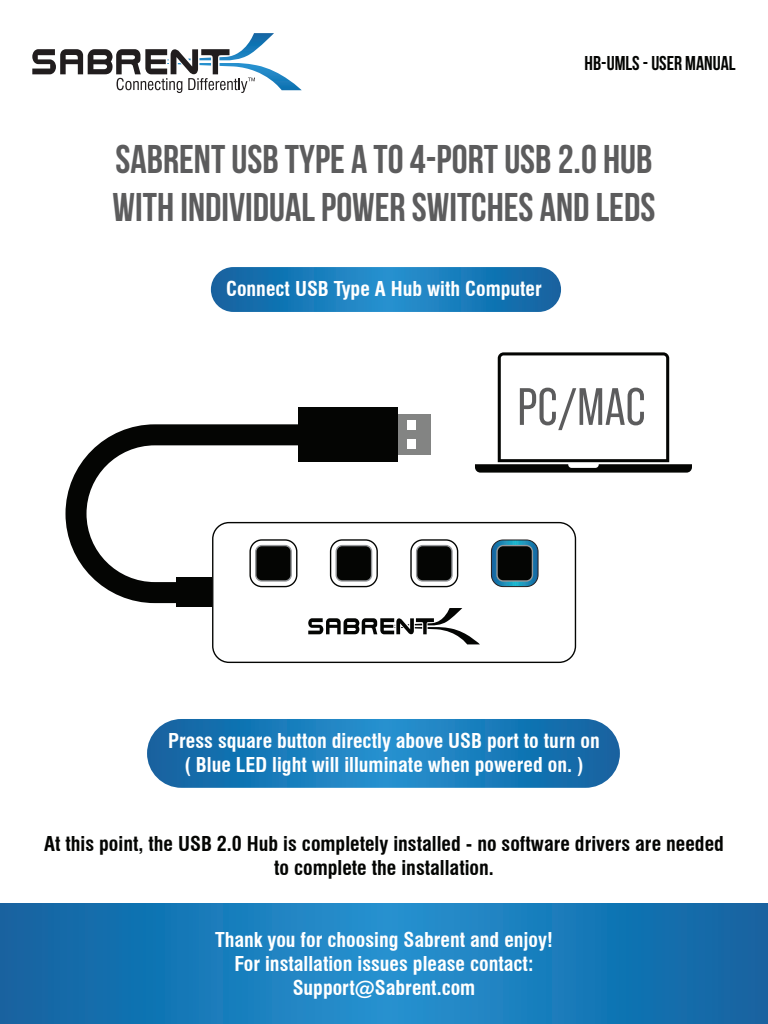
<style>
.page{position:relative;width:768px;height:1024px;background:#fff}
.page>*{position:absolute;margin:0;border:0;box-sizing:border-box;transform-origin:0 0}
.t1{font:700 40.1px/48.1px "Bebas Neue";color:#5c5c5d}
.t2{font:700 condensed 20px/24px "Swiss 721 BT";color:#fff;text-align:center}
.t3{font:700 condensed 20px/24px "Swiss 721 BT";color:#040503;text-align:center}
.t4{font:700 20px "Bebas Neue";color:#040503}
</style>
<div class="page">
<svg style="left:147px;top:719px;width:473px;height:69px;background:#1a7ab8"></svg>
<svg style="left:211px;top:267px;width:350px;height:45px;background:#1a7ab8"></svg>
<svg style="left:0;top:904px;width:768px;height:120px;background:#1979b7"></svg>
<div style="left:212px;top:522px;width:364px;height:141px;border:1px solid #040503;border-radius:16px"></div>
<div style="left:410px;top:539px;width:48px;height:48px;border:1px solid #040503;border-radius:12px"></div>
<div style="left:417px;top:546px;width:35px;height:35px;background:#040503;border-radius:6px"></div>
<div style="left:416px;top:545px;width:37px;height:37px;border:1px solid #95979a;border-radius:6px"></div>
<svg style="left:491px;top:541px;width:46px;height:46px"></svg>
<div style="left:491px;top:539px;width:48px;height:48px;border:1px solid #231f20;border-radius:12px"></div>
<div style="left:497px;top:546px;width:35px;height:35px;background:#040503;border-radius:6px"></div>
<div style="left:496px;top:545px;width:37px;height:37px;border:1px solid #95979a;border-radius:6px"></div>
<svg style="left:308px;top:608px;width:172px;height:36px"></svg>
<svg style="left:65px;top:414px;width:351px;height:200px"></svg>
<div style="left:394px;top:414px;width:36px;height:41px;background:#838483"></div>
<div style="left:407px;top:420px;width:9px;height:9px;background:#fff"></div>
<div style="left:407px;top:440px;width:9px;height:9px;background:#fff"></div>
<div style="left:299px;top:407px;width:99px;height:55px;background:#040503"></div>
<svg style="left:32px;top:33px;width:270px;height:60px"></svg>
<svg style="left:475px;top:352px;width:217px;height:121px"></svg>
<p class="t4" style="left:585px;top:52px;width:153px">HB-UMLS - USER MANUAL</p>
<h1 class="t1" style="left:113px;top:134px;width:544px">SABRENT USB TYPE A TO 4-PORT USB 2.0 HUB<br>WITH INDIVIDUAL POWER SWITCHES AND LEDS</h1>
<p class="t2" style="left:226px;top:277px;width:317px">Connect USB Type A Hub with Computer</p>
<p class="t2" style="left:168px;top:729px;width:433px">Press square button directly above USB port to turn on ( Blue LED light will illuminate when powered on. )</p>
<p class="t3" style="left:44px;top:831px;width:681px">At this point, the USB 2.0 Hub is completely installed - no software drivers are needed to complete the installation.</p>
<p class="t2" style="left:215px;top:927px;width:339px">Thank you for choosing Sabrent and enjoy!<br>For installation issues please contact:<br>Support@Sabrent.com</p>
</div>
